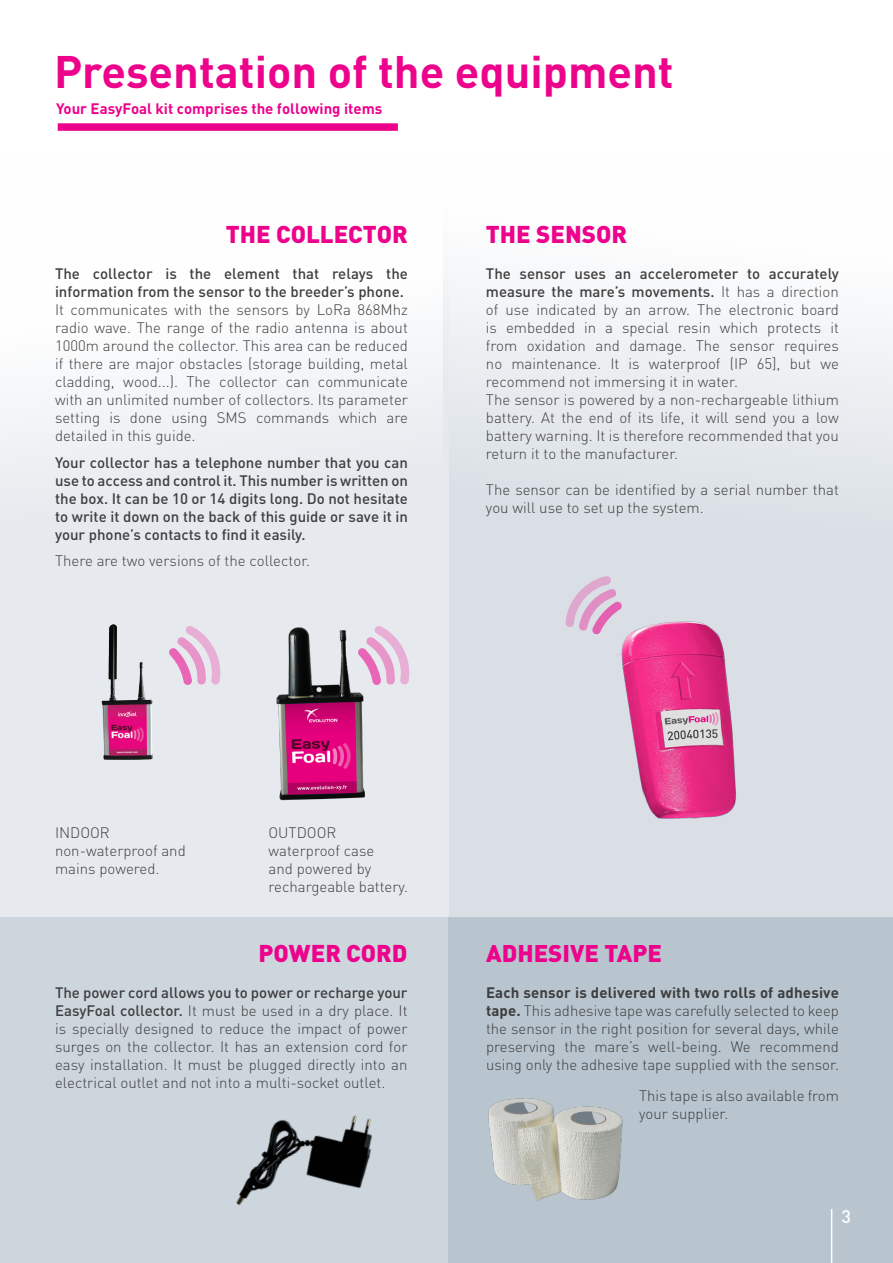
<style>
.page{position:relative;width:893px;height:1263px;background:#fff}
.page>*{position:absolute;margin:0;border:0;box-sizing:border-box;transform-origin:0 0}
.t1{font:700 45px "FFDIN Pro";color:#ed028c}
.t2{font:900 24px "FFDIN Pro";color:#ed028c}
.t3{font:500 18px "FFDIN Pro";color:#fff}
.t4{font:300 15px/18px "FFDIN Pro";color:#3e3e3f;text-align:justify}
.t5{font:500 15px/18px "FFDIN Pro";color:#3e3e3f}
.t6{font:700 15px "FFDIN Pro";color:#ed028c}
.s1{font-weight:500}
.s2{font-weight:700}
</style>
<div class="page">
<div style="left:0;top:916px;width:449px;height:347px;background:#cdd6dd"></div>
<div style="left:449px;top:916px;width:444px;height:347px;background:#b8c5ce"></div>
<div style="left:443px;top:158px;width:450px;height:758px;background:linear-gradient(to bottom,#f9fafb,#ced6de)"></div>
<div style="left:0;top:158px;width:449px;height:758px;background:linear-gradient(to bottom,#fdfdfd,#dfe4e9)"></div>
<img style="left:80px;top:624px;width:95px;height:143px">
<img style="left:228px;top:595px;width:181px;height:215px">
<img style="left:617px;top:617px;width:126px;height:209px">
<img style="left:488px;top:1098px;width:135px;height:103px">
<img style="left:236px;top:1115px;width:137px;height:91px">
<svg style="left:169px;top:626px;width:54px;height:59px;background:#e6c6de"></svg>
<svg style="left:358px;top:626px;width:54px;height:59px;background:#e6c6de"></svg>
<svg style="left:566px;top:576px;width:56px;height:59px;background:#dbbed7"></svg>
<div style="left:58px;top:123px;width:340px;height:8px;background:#ed028c"></div>
<hr style="left:831px;top:1209px;width:1px;height:54px;background:#fff">
<p class="t1" style="left:54px;top:35px;width:621px">Presentation of the equipment</p>
<p class="t6" style="left:56px;top:96px;width:328px">Your EasyFoal kit comprises the following items</p>
<p class="t2" style="left:226px;top:214px;width:184px">THE COLLECTOR</p>
<p class="t5" style="left:55px;top:263px;width:354px">The collector is the element that relays the information from the sensor to the breeder’s phone.</p>
<p class="t4" style="left:55px;top:300px;width:354px">It communicates with the sensors by LoRa 868Mhz radio wave. The range of the radio antenna is about 1000m around the collector. This area can be reduced if there are major obstacles (storage building, metal cladding, wood...). The collector can communicate with an unlimited number of collectors. Its parameter setting is done using SMS commands which are detailed in this guide.</p>
<p class="t5" style="left:55px;top:452px;width:354px;text-align:justify">Your collector has a telephone number that you can use to access and control it. This number is written on the box. It can be 10 or 14 digits long. Do not hesitate to write it down on the back of this guide or save it in your phone’s contacts to find it easily.</p>
<p class="t4" style="left:55px;top:551px;width:257px">There are two versions of the collector.</p>
<p class="t2" style="left:486px;top:214px;width:143px">THE SENSOR</p>
<p class="t4" style="left:486px;top:264px;width:354px"><span class="s1">The sensor uses an accelerometer to accurately measure the mare’s movements.</span> It has a direction of use indicated by an arrow. The electronic board is embedded in a special resin which protects it from oxidation and damage. The sensor requires no maintenance. It is waterproof (IP 65], but we recommend not immersing it in water.</p>
<p class="t4" style="left:486px;top:390px;width:354px">The sensor is powered by a non-rechargeable lithium battery. At the end of its life, it will send you a low battery warning. It is therefore recommended that you return it to the manufacturer.</p>
<p class="t4" style="left:486px;top:480px;width:354px">The sensor can be identified by a serial number that you will use to set up the system.</p>
<p class="t4" style="left:55px;top:822px;width:56px">INDOOR</p>
<p class="t4" style="left:55px;top:840px;width:132px">non-waterproof and mains powered.</p>
<p class="t4" style="left:269px;top:822px;width:69px">OUTDOOR</p>
<p class="t4" style="left:269px;top:840px;width:141px;text-align:left">waterproof case<br>and powered by rechargeable battery.</p>
<p class="t2" style="left:259px;top:933px;width:150px">POWER CORD</p>
<p class="t4" style="left:55px;top:983px;width:354px"><span class="s1">The power cord allows you to power or recharge your EasyFoal collector.</span> It must be used in a dry place. It is specially designed to reduce the impact of power surges on the collector. It has an extension cord for easy installation. It must be plugged directly into an electrical outlet and not into a multi-socket outlet.</p>
<h2 class="t2" style="left:486px;top:933px;width:178px">ADHESIVE TAPE</h2>
<p class="t4" style="left:486px;top:983px;width:354px"><span class="s2">Each sensor is delivered with two rolls of adhesive tape.</span> This adhesive tape was carefully selected to keep the sensor in the right position for several days, while preserving the mare’s well-being. We recommend using only the adhesive tape supplied with the sensor.</p>
<p class="t4" style="left:639px;top:1085px;width:201px">This tape is also available from your supplier.</p>
<p class="t3" style="left:842px;top:1201px;width:11px">3</p>
</div>
